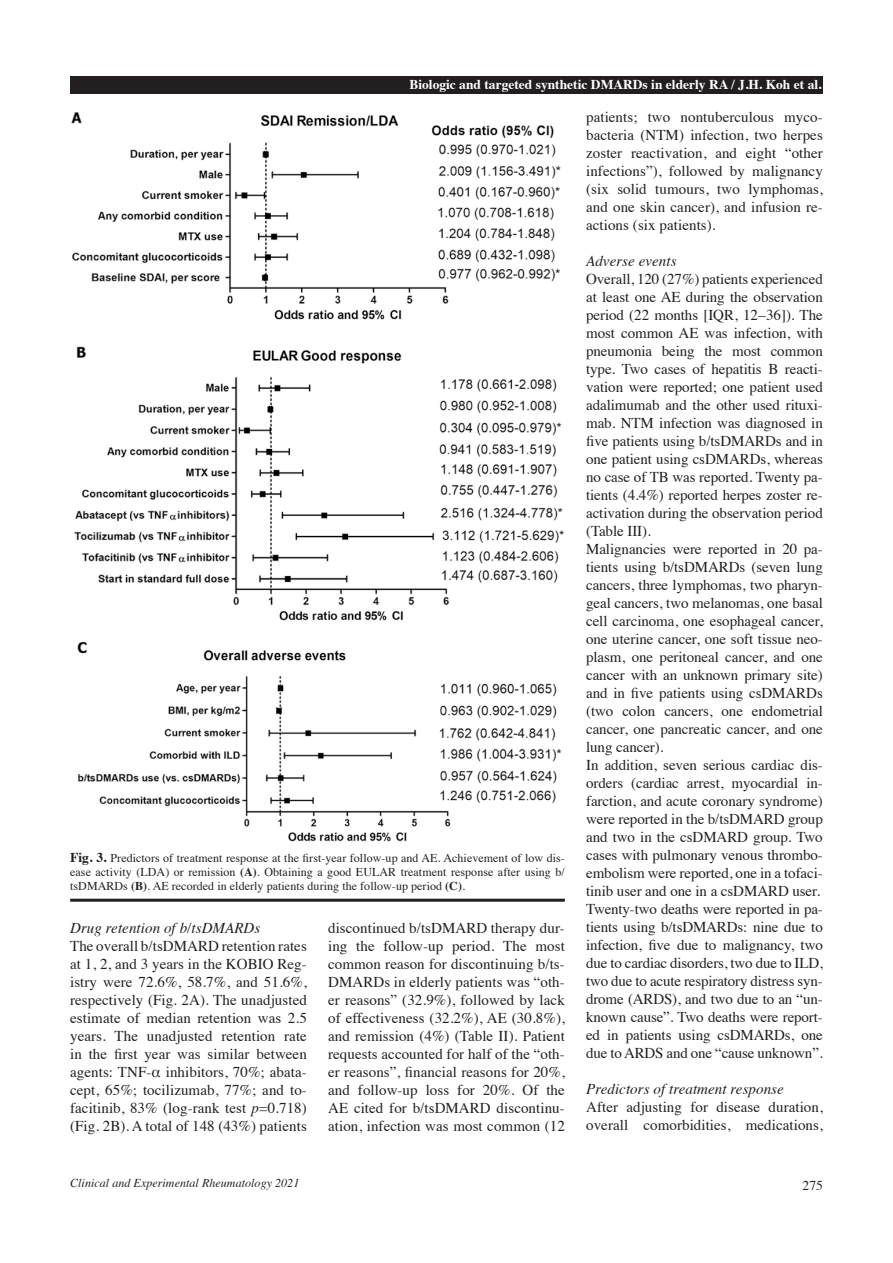
<style>
.page{position:relative;width:893px;height:1263px;background:#fff}
.page>*{position:absolute;margin:0;border:0;box-sizing:border-box;transform-origin:0 0}
.t1{font:15px/18px "Times";letter-spacing:.005em;color:#231f20;text-align:justify}
.t2{font:italic 15px "Times";letter-spacing:.005em;color:#231f20}
.t3{font:700 13.5px "Times";color:#fff}
.t4{font:13.5px "Times";color:#231f20}
.t5{font:12px/14.2px "Times";letter-spacing:.005em;color:#231f20;text-align:justify}
.t6{font:italic 12px "Times";letter-spacing:.005em;color:#231f20}
.s1{font-weight:700;font-size:13.5px}
.s2{font-weight:700}
.s3{font-style:italic}
</style>
<div class="page">
<div style="left:70px;top:77px;width:753px;height:17px;background:#231f20"></div>
<img style="left:71px;top:112px;width:493px;height:730px">
<hr style="left:70px;top:899px;width:495px;height:3px;background:#231f20">
<p class="t3" style="left:409px;top:71px;width:414px">Biologic and targeted synthetic DMARDs in elderly RA / J.H. Koh et al.</p>
<p class="t5" style="left:70px;top:849px;width:496px"><span class="s1">Fig. 3.</span> Predictors of treatment response at the first-year follow-up and AE. Achievement of low dis&shy;ease activity (LDA) or remission <span class="s2">(A)</span>. Obtaining a good EULAR treatment response after using b/ tsDMARDs <span class="s2">(B)</span>. AE recorded in elderly patients during the follow-up period <span class="s2">(C)</span>.</p>
<p class="t2" style="left:70px;top:914px;width:192px">Drug retention of b/tsDMARDs</p>
<p class="t1" style="left:70px;top:935px;width:238px">The overall b/tsDMARD retention rates at 1, 2, and 3 years in the KOBIO Reg&shy;istry were 72.6%, 58.7%, and 51.6%, respectively (Fig. 2A). The unadjusted estimate of median retention was 2.5 years. The unadjusted retention rate in the first year was similar between agents: TNF-α inhibitors, 70%; abata&shy;cept, 65%; tocilizumab, 77%; and to&shy;facitinib, 83% (log-rank test <span class="s3">p</span>=0.718) (Fig. 2B). A total of 148 (43%) patients</p>
<p class="t1" style="left:328px;top:917px;width:238px">discontinued b/tsDMARD therapy dur&shy;ing the follow-up period. The most common reason for discontinuing b/ts-DMARDs in elderly patients was “oth&shy;er reasons” (32.9%), followed by lack of effectiveness (32.2%), AE (30.8%), and remission (4%) (Table II). Patient requests accounted for half of the “oth&shy;er reasons”, financial reasons for 20%, and follow-up loss for 20%. Of the AE cited for b/tsDMARD discontinu&shy;ation, infection was most common (12</p>
<p class="t1" style="left:586px;top:106px;width:238px">patients; two nontuberculous myco&shy;bacteria (NTM) infection, two herpes zoster reactivation, and eight “other infections”), followed by malignancy (six solid tumours, two lymphomas, and one skin cancer), and infusion re&shy;actions (six patients).</p>
<p class="t2" style="left:586px;top:248px;width:92px">Adverse events</p>
<p class="t1" style="left:586px;top:268px;width:238px">Overall, 120 (27%) patients experienced at least one AE during the observation period (22 months [IQR, 12−36]). The most common AE was infection, with pneumonia being the most common type. Two cases of hepatitis B reacti&shy;vation were reported; one patient used adalimumab and the other used rituxi&shy;mab. NTM infection was diagnosed in five patients using b/tsDMARDs and in one patient using csDMARDs, whereas no case of TB was reported. Twenty pa&shy;tients (4.4%) reported herpes zoster re&shy;activation during the observation period (Table III).</p>
<p class="t1" style="left:586px;top:538px;width:238px">Malignancies were reported in 20 pa&shy;tients using b/tsDMARDs (seven lung cancers, three lymphomas, two pharyn&shy;geal cancers, two melanomas, one basal cell carcinoma, one esophageal cancer, one uterine cancer, one soft tissue neo&shy;plasm, one peritoneal cancer, and one cancer with an unknown primary site) and in five patients using csDMARDs (two colon cancers, one endometrial cancer, one pancreatic cancer, and one lung cancer).</p>
<p class="t1" style="left:586px;top:754px;width:238px">In addition, seven serious cardiac dis&shy;orders (cardiac arrest, myocardial in&shy;farction, and acute coronary syndrome) were reported in the b/tsDMARD group and two in the csDMARD group. Two cases with pulmonary venous thrombo&shy;embolism were reported, one in a tofaci&shy;tinib user and one in a csDMARD user.</p>
<p class="t1" style="left:586px;top:898px;width:238px">Twenty-two deaths were reported in pa&shy;tients using b/tsDMARDs: nine due to infection, five due to malignancy, two due to cardiac disorders, two due to ILD, two due to acute respiratory distress syn&shy;drome (ARDS), and two due to an “un&shy;known cause”. Two deaths were report&shy;ed in patients using csDMARDs, one due to ARDS and one “cause unknown”.</p>
<p class="t2" style="left:586px;top:1076px;width:199px">Predictors of treatment response</p>
<p class="t1" style="left:586px;top:1096px;width:238px">After adjusting for disease duration, overall comorbidities, medications,</p>
<p class="t6" style="left:70px;top:1172px;width:231px">Clinical and Experimental Rheumatology 2021</p>
<p class="t4" style="left:803px;top:1173px;width:22px">275</p>
</div>
